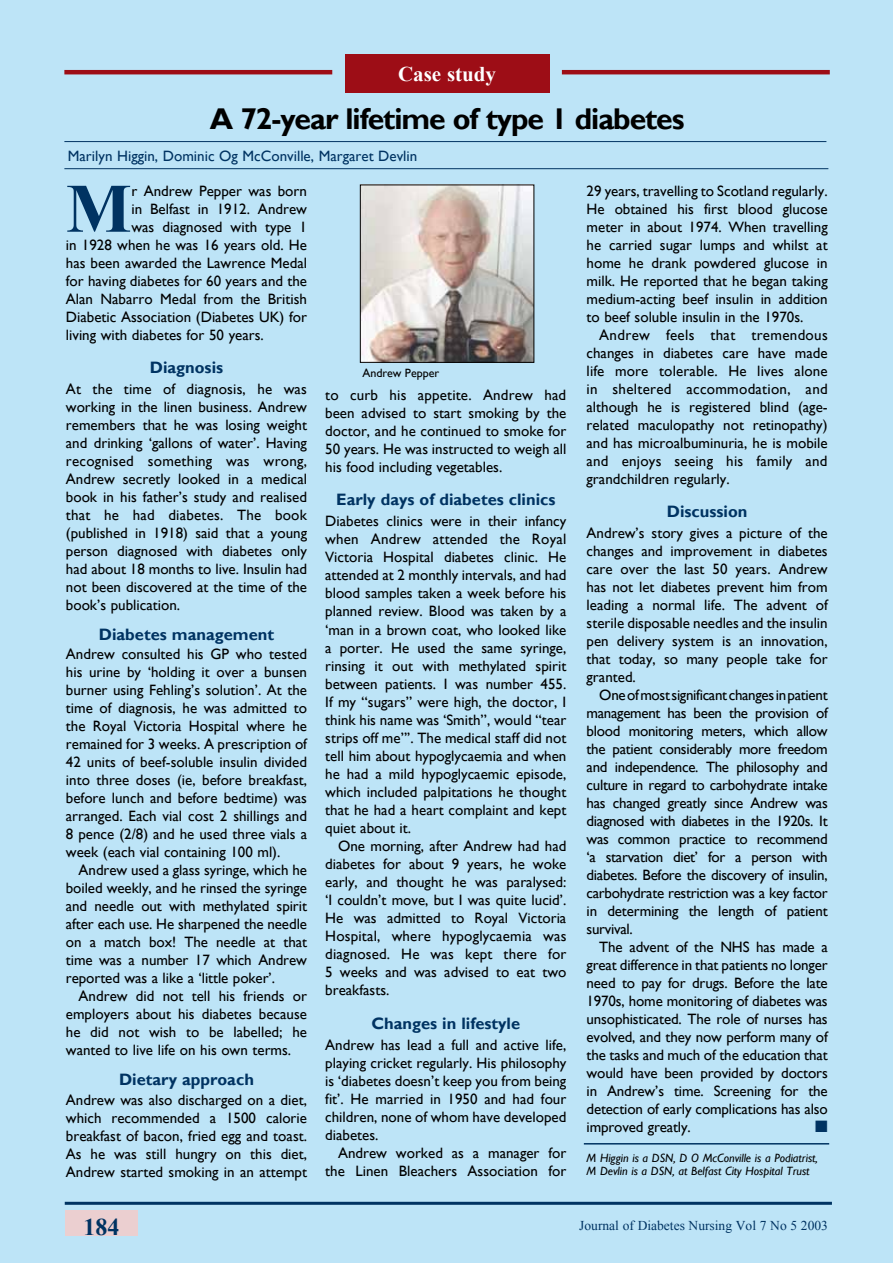
<style>
.page{position:relative;width:893px;height:1263px;background:#bde4f7}
.page>*{position:absolute;margin:0;border:0;box-sizing:border-box;transform-origin:0 0}
.t1{font:700 69.3px "Times New Roman";color:#003362}
.t2{font:700 30px "Gill Sans";letter-spacing:-.035em;color:#000}
.t3{font:700 24px "Times New Roman";color:#003362}
.t4{font:700 21px "Times New Roman";color:#fff}
.t5{font:700 16.5px "Gill Sans";color:#003362}
.t6{font:16.5px "Zapf Dingbats ITC";color:#003362}
.t7{font:15px/18px "Gill Sans";color:#000;text-align:justify}
.t8{font:15px "Gill Sans";color:#003362}
.t9{font:13.5px "Times New Roman";color:#003362}
.t10{font:italic 12px/13.5px "Gill Sans";color:#000}
.t11{font:12px "Gill Sans";color:#000}
</style>
<div class="page">
<div style="left:65px;top:1210px;width:73px;height:26px;background:#ebcfd0"></div>
<hr style="left:65px;top:1202px;width:767px;height:3px;background:#003362">
<img style="left:362px;top:187px;width:170px;height:174px">
<div style="left:360px;top:185px;width:174px;height:178px;border:1px solid #000"></div>
<hr style="left:64px;top:141px;width:762px;height:1px;background:#003362">
<hr style="left:64px;top:168px;width:764px;height:1px;background:#003362">
<hr style="left:584px;top:1143px;width:245px;height:1px;background:#003362">
<hr style="left:64px;top:70px;width:268px;height:4px;background:#9d0d16">
<hr style="left:562px;top:70px;width:268px;height:4px;background:#9d0d16">
<div style="left:345px;top:55px;width:204px;height:38px;background:#9d0d16"></div>
<h3 class="t4" style="left:398px;top:59px;width:99px">Case study</h3>
<h2 class="t2" style="left:210px;top:101px;width:476px">A 72-year lifetime of type 1 diabetes</h2>
<p class="t8" style="left:68px;top:147px;width:351px">Marilyn Higgin, Dominic Og McConville, Margaret Devlin</p>
<h1 class="t1" style="left:66px;top:161px;width:67px">M</h1>
<p class="t7" style="left:131px;top:182px;width:177px">r Andrew Pepper was born</p>
<p class="t7" style="left:131px;top:200px;width:177px">in Belfast in 1912. Andrew</p>
<p class="t7" style="left:131px;top:218px;width:177px">was diagnosed with type 1</p>
<p class="t7" style="left:66px;top:236px;width:243px">in 1928 when he was 16 years old. He</p>
<p class="t7" style="left:66px;top:254px;width:243px">has been awarded the Lawrence Medal</p>
<p class="t7" style="left:66px;top:272px;width:243px">for having diabetes for 60 years and the</p>
<p class="t7" style="left:66px;top:290px;width:243px">Alan Nabarro Medal from the British</p>
<p class="t7" style="left:66px;top:308px;width:243px">Diabetic Association (Diabetes UK) for</p>
<p class="t7" style="left:66px;top:326px;width:199px">living with diabetes for 50 years.</p>
<p class="t5" style="left:150px;top:357px;width:75px">Diagnosis</p>
<p class="t7" style="left:66px;top:380px;width:243px">At the time of diagnosis, he was working in the linen business. Andrew remembers that he was losing weight and drinking ‘gallons of water’. Having recognised something was wrong, Andrew secretly looked in a medical book in his father’s study and realised that he had diabetes. The book (published in 1918) said that a young person diagnosed with diabetes only had about 18 months to live. Insulin had not been discovered at the time of the book’s publication.</p>
<p class="t5" style="left:99px;top:624px;width:177px">Diabetes management</p>
<p class="t7" style="left:66px;top:645px;width:243px">Andrew consulted his GP who tested his urine by ‘holding it over a bunsen burner using Fehling’s solution’. At the time of diagnosis, he was admitted to the Royal Victoria Hospital where he remained for 3 weeks. A prescription of 42 units of beef-soluble insulin divided into three doses (ie, before breakfast, before lunch and before bedtime) was arranged. Each vial cost 2 shillings and 8 pence (2/8) and he used three vials a week (each vial containing 100 ml).</p>
<p class="t7" style="left:66px;top:861px;width:243px;text-indent:13px">Andrew used a glass syringe, which he boiled weekly, and he rinsed the syringe and needle out with methylated spirit after each use. He sharpened the needle on a match box! The needle at that time was a number 17 which Andrew reported was a like a ‘little poker’.</p>
<p class="t7" style="left:66px;top:987px;width:243px;text-indent:13px">Andrew did not tell his friends or employers about his diabetes because he did not wish to be labelled; he wanted to live life on his own terms.</p>
<p class="t5" style="left:119px;top:1070px;width:136px">Dietary approach</p>
<p class="t7" style="left:66px;top:1091px;width:243px">Andrew was also discharged on a diet, which recommended a 1500 calorie breakfast of bacon, fried egg and toast.<br>As he was still hungry on this diet, Andrew started smoking in an attempt</p>
<p class="t11" style="left:362px;top:366px;width:78px">Andrew Pepper</p>
<p class="t7" style="left:325px;top:386px;width:243px">to curb his appetite. Andrew had been advised to start smoking by the doctor, and he continued to smoke for 50 years. He was instructed to weigh all his food including vegetables.</p>
<p class="t5" style="left:336px;top:490px;width:221px">Early days of diabetes clinics</p>
<p class="t7" style="left:325px;top:512px;width:243px">Diabetes clinics were in their infancy when Andrew attended the Royal Victoria Hospital diabetes clinic. He attended at 2 monthly intervals, and had blood samples taken a week before his planned review. Blood was taken by a ‘man in a brown coat, who looked like a porter. He used the same syringe, rinsing it out with methylated spirit between patients. I was number 455.<br>If my “sugars” were high, the doctor, I think his name was ‘Smith”, would “tear strips off me”’. The medical staff did not tell him about hypoglycaemia and when he had a mild hypoglycaemic episode, which included palpitations he thought that he had a heart complaint and kept quiet about it.</p>
<p class="t7" style="left:325px;top:836px;width:243px;text-indent:13px">One morning, after Andrew had had diabetes for about 9 years, he woke early, and thought he was paralysed: ‘I couldn’t move, but I was quite lucid’.<br>He was admitted to Royal Victoria Hospital, where hypoglycaemia was diagnosed. He was kept there for 5 weeks and was advised to eat two breakfasts.</p>
<p class="t5" style="left:371px;top:1013px;width:150px">Changes in lifestyle</p>
<p class="t7" style="left:325px;top:1036px;width:243px">Andrew has lead a full and active life, playing cricket regularly. His philosophy is ‘diabetes doesn’t keep you from being fit’. He married in 1950 and had four children, none of whom have developed diabetes.</p>
<p class="t7" style="left:325px;top:1144px;width:243px;text-align:right">Andrew worked as a manager for the Linen Bleachers Association for</p>
<p class="t7" style="left:587px;top:182px;width:243px">29 years, travelling to Scotland regularly.<br>He obtained his first blood glucose meter in about 1974. When travelling he carried sugar lumps and whilst at home he drank powdered glucose in milk. He reported that he began taking medium-acting beef insulin in addition to beef soluble insulin in the 1970s.</p>
<p class="t7" style="left:587px;top:326px;width:243px;text-indent:13px">Andrew feels that tremendous changes in diabetes care have made life more tolerable. He lives alone in sheltered accommodation, and although he is registered blind (age&shy;related maculopathy not retinopathy) and has microalbuminuria, he is mobile and enjoys seeing his family and grandchildren regularly.</p>
<p class="t5" style="left:667px;top:501px;width:82px">Discussion</p>
<p class="t7" style="left:587px;top:524px;width:243px">Andrew’s story gives a picture of the changes and improvement in diabetes care over the last 50 years. Andrew has not let diabetes prevent him from leading a normal life. The advent of sterile disposable needles and the insulin pen delivery system is an innovation, that today, so many people take for granted.</p>
<p class="t7" style="left:587px;top:686px;width:243px;text-indent:13px">One of most significant changes in patient management has been the provision of blood monitoring meters, which allow the patient considerably more freedom and independence. The philosophy and culture in regard to carbohydrate intake has changed greatly since Andrew was diagnosed with diabetes in the 1920s. It was common practice to recommend ‘a starvation diet’ for a person with diabetes. Before the discovery of insulin, carbohydrate restriction was a key factor in determining the length of patient survival.</p>
<p class="t7" style="left:587px;top:938px;width:243px;text-indent:13px">The advent of the NHS has made a great difference in that patients no longer need to pay for drugs. Before the late 1970s, home monitoring of diabetes was unsophisticated. The role of nurses has evolved, and they now perform many of the tasks and much of the education that would have been provided by doctors in Andrew’s time. Screening for the detection of early complications has also improved greatly.</p>
<p class="t6" style="left:815px;top:1118px;width:14px">■</p>
<p class="t10" style="left:587px;top:1151px;width:233px">M Higgin is a DSN, D O McConville is a Podiatrist,<br>M Devlin is a DSN, at Belfast City Hospital Trust</p>
<h3 class="t3" style="left:83px;top:1210px;width:38px">184</h3>
<p class="t9" style="left:579px;top:1217px;width:250px">Journal of Diabetes Nursing Vol 7 No 5 2003</p>
</div>
